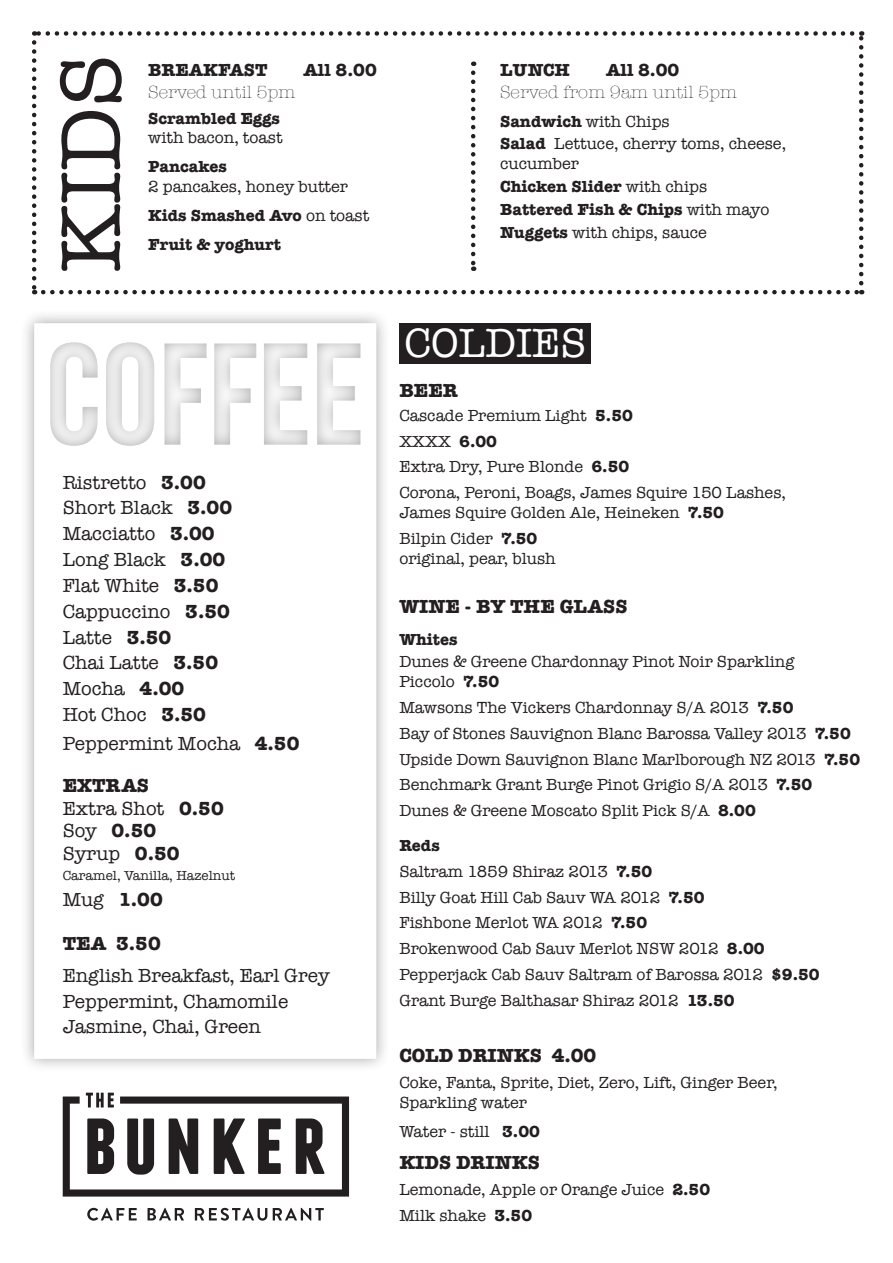
<style>
.page{position:relative;width:893px;height:1263px;background:#fff}
.page>*{position:absolute;margin:0;border:0;box-sizing:border-box;transform-origin:0 0}
.t1{font:87px "American Typewriter";color:#231f20}
.t2{font:42px "American Typewriter";color:#fff}
.t3{font:19.5px/25.8px "American Typewriter";color:#231f20}
.t4{font:700 19.5px "American Typewriter";color:#231f20}
.t5{font:300 18px "American Typewriter";color:#231f20}
.t6{font:700 18px "American Typewriter";color:#231f20}
.t7{font:16.5px/25.8px "American Typewriter";color:#231f20}
.t8{font:700 16.5px "American Typewriter";color:#231f20}
.t9{font:13.5px "American Typewriter";color:#231f20}
.s1{font-weight:700}
.s2{font-weight:400}
</style>
<div class="page">
<svg style="left:32px;top:42px;width:4px;height:252px"></svg>
<svg style="left:43px;top:290px;width:819px;height:4px"></svg>
<svg style="left:859px;top:31px;width:4px;height:252px"></svg>
<svg style="left:34px;top:31px;width:818px;height:5px"></svg>
<svg style="left:471px;top:73px;width:4px;height:198px"></svg>
<svg style="left:63px;top:1093px;width:286px;height:103px"></svg>
<svg style="left:87px;top:1208px;width:237px;height:13px"></svg>
<div style="left:20px;top:309px;width:370px;height:764px;background:#231f20;opacity:.4"></div>
<svg style="left:34px;top:323px;width:342px;height:736px"></svg>
<div style="left:399px;top:323px;width:192px;height:41px;background:#231f20"></div>
<h1 class="t1" style="left:24px;top:272px;width:220px;rotate:-90deg">KIDS</h1>
<p class="t6" style="left:148px;top:55px;width:121px">BREAKFAST</p>
<p class="t6" style="left:304px;top:55px;width:75px">All 8.00</p>
<p class="t5" style="left:148px;top:79px;width:149px">Served until 5pm</p>
<p class="t8" style="left:148px;top:104px;width:133px">Scrambled Eggs</p>
<p class="t7" style="left:148px;top:124px;width:136px">with bacon, toast</p>
<p class="t8" style="left:148px;top:152px;width:80px">Pancakes</p>
<p class="t7" style="left:148px;top:171px;width:223px;line-height:28.8px">2 pancakes, honey butter<br><span class="s1">Kids Smashed Avo</span> on toast<br><span class="s1">Fruit &amp; yoghurt</span></p>
<p class="t6" style="left:500px;top:55px;width:71px">LUNCH</p>
<p class="t6" style="left:606px;top:55px;width:75px">All 8.00</p>
<p class="t5" style="left:500px;top:79px;width:239px">Served from 9am until 5pm</p>
<p class="t7" style="left:500px;top:109px;width:287px;line-height:22.8px"><span class="s1">Sandwich</span> with Chips<br><span class="s1">Salad</span> Lettuce, cherry toms, cheese,</p>
<p class="t7" style="left:500px;top:152px;width:271px;line-height:22.8px">cucumber<br><span class="s1">Chicken Slider</span> with chips<br><span class="s1">Battered Fish &amp; Chips</span> with mayo<br><span class="s1">Nuggets</span> with chips, sauce</p>
<p class="t3" style="left:63px;top:469px;width:171px">Ristretto <span class="s1">3.00<br></span>Short Black <span class="s1">3.00<br></span>Macciatto <span class="s1">3.00<br></span>Long Black <span class="s1">3.00<br></span>Flat White <span class="s1">3.50<br></span>Cappuccino <span class="s1">3.50<br></span>Latte <span class="s1">3.50<br></span>Chai Latte <span class="s1">3.50<br></span>Mocha <span class="s1">4.00<br></span>Hot Choc <span class="s1">3.50</span></p>
<p class="t3" style="left:63px;top:721px;width:238px;line-height:42px">Peppermint Mocha <span class="s1">4.50<br>EXTRAS</span></p>
<p class="t3" style="left:63px;top:796px;width:163px;line-height:22.8px">Extra Shot <span class="s1">0.50<br></span>Soy <span class="s1">0.50<br></span>Syrup <span class="s1">0.50</span></p>
<p class="t9" style="left:63px;top:865px;width:174px">Caramel, Vanilla, Hazelnut</p>
<p class="t4" style="left:63px;top:882px;width:102px"><span class="s2">Mug</span> 1.00</p>
<p class="t4" style="left:63px;top:926px;width:100px">TEA 3.50</p>
<p class="t3" style="left:63px;top:962px;width:268px">English Breakfast, Earl Grey<br>Peppermint, Chamomile<br>Jasmine, Chai, Green</p>
<h2 class="t2" style="left:404px;top:311px;width:183px">COLDIES</h2>
<p class="t4" style="left:399px;top:374px;width:60px">BEER</p>
<p class="t7" style="left:399px;top:402px;width:388px">Cascade Premium Light <span class="s1">5.50<br></span>XXXX <span class="s1">6.00<br></span>Extra Dry, Pure Blonde <span class="s1">6.50<br></span>Corona, Peroni, Boags, James Squire 150 Lashes,</p>
<p class="t7" style="left:399px;top:499px;width:326px">James Squire Golden Ale, Heineken <span class="s1">7.50<br></span>Bilpin Cider <span class="s1">7.50</span></p>
<p class="t7" style="left:399px;top:545px;width:158px">original, pear, blush</p>
<p class="t4" style="left:399px;top:589px;width:230px">WINE - BY THE GLASS</p>
<p class="t8" style="left:399px;top:625px;width:60px">Whites</p>
<p class="t7" style="left:399px;top:651px;width:397px;line-height:19.8px">Dunes &amp; Greene Chardonnay Pinot Noir Sparkling<br>Piccolo <span class="s1">7.50</span></p>
<p class="t7" style="left:399px;top:694px;width:462px">Mawsons The Vickers Chardonnay S/A 2013 <span class="s1">7.50<br></span>Bay of Stones Sauvignon Blanc Barossa Valley 2013 <span class="s1">7.50<br></span>Upside Down Sauvignon Blanc Marlborough NZ 2013 <span class="s1">7.50<br></span>Benchmark Grant Burge Pinot Grigio S/A 2013 <span class="s1">7.50<br></span>Dunes &amp; Greene Moscato Split Pick S/A <span class="s1">8.00</span></p>
<p class="t7" style="left:399px;top:832px;width:422px"><span class="s1">Reds<br></span>Saltram 1859 Shiraz 2013 <span class="s1">7.50<br></span>Billy Goat Hill Cab Sauv WA 2012 <span class="s1">7.50<br></span>Fishbone Merlot WA 2012 <span class="s1">7.50<br></span>Brokenwood Cab Sauv Merlot NSW 2012 <span class="s1">8.00<br></span>Pepperjack Cab Sauv Saltram of Barossa 2012 <span class="s1">$9.50<br></span>Grant Burge Balthasar Shiraz 2012 <span class="s1">13.50</span></p>
<p class="t4" style="left:399px;top:1039px;width:199px">COLD DRINKS 4.00</p>
<p class="t7" style="left:399px;top:1072px;width:380px;line-height:19.8px">Coke, Fanta, Sprite, Diet, Zero, Lift, Ginger Beer,<br>Sparkling water</p>
<p class="t7" style="left:399px;top:1117px;width:142px">Water - still <span class="s1">3.00</span></p>
<p class="t4" style="left:399px;top:1146px;width:142px">KIDS DRINKS</p>
<p class="t7" style="left:399px;top:1176px;width:312px">Lemonade, Apple or Orange Juice <span class="s1">2.50<br></span>Milk shake <span class="s1">3.50</span></p>
</div>
